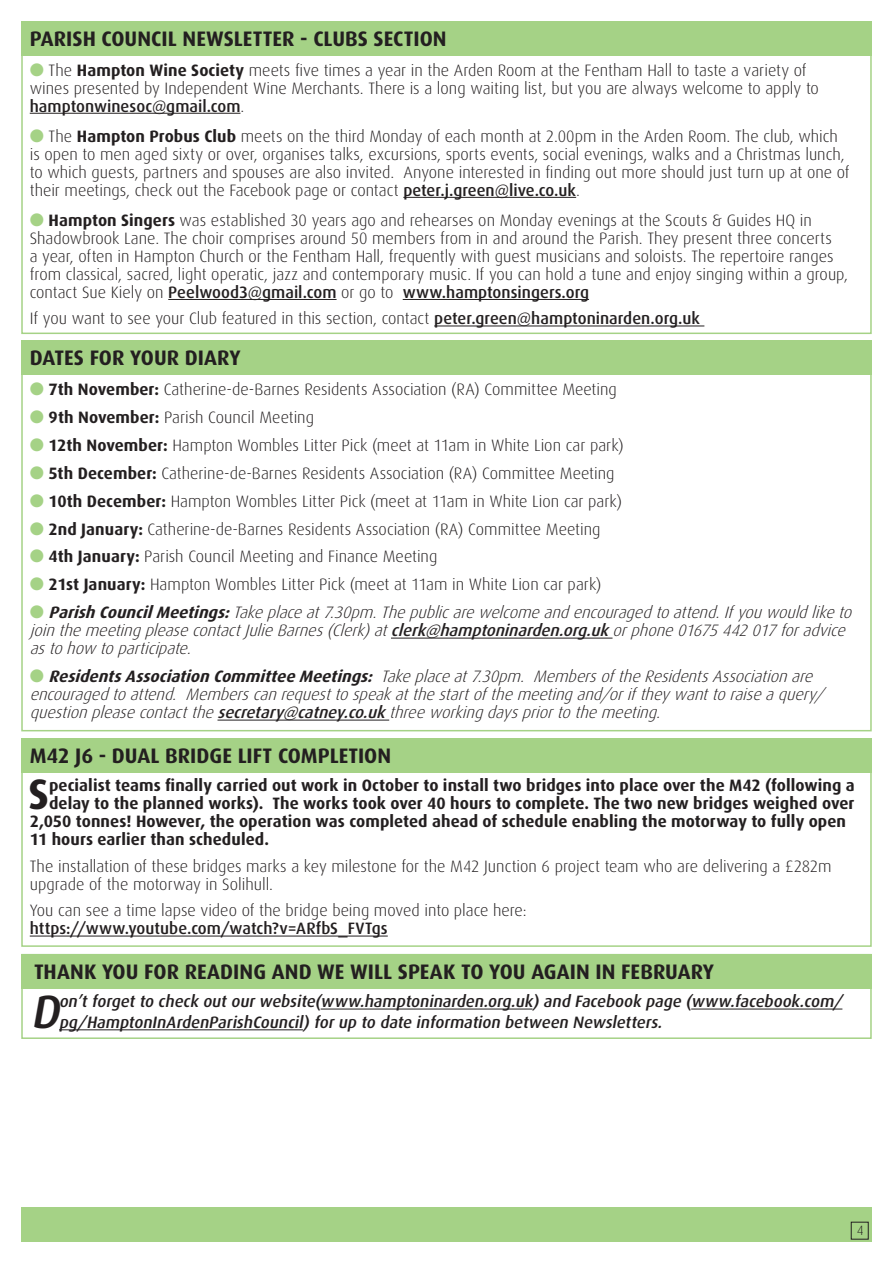
<style>
.page{position:relative;width:893px;height:1263px;background:#fff}
.page>*{position:absolute;margin:0;border:0;box-sizing:border-box;transform-origin:0 0}
.t1{font:italic 500 46.65px "Dax";color:#231f20}
.t2{font:700 42.6px "Dax";color:#231f20}
.t3{font:700 21px "Dax";color:#231f20}
.t4{font:300 16.5px/18px "Dax";color:#231f20}
.t5{font:italic 300 16.5px/18px "Dax";color:#231f20}
.t6{font:700 16.5px "Dax";letter-spacing:.005em;color:#231f20}
.t7{font:italic 500 16.5px/20.9px "Dax";color:#231f20}
.t8{font:500 16.5px "Dax";color:#231f20}
.t9{font:300 13.5px "Dax";color:#231f20}
.s1{color:#a5d286}
.s2{font-weight:700}
.s3{font-weight:500}
</style>
<div class="page">
<div style="left:21px;top:1208px;width:851px;height:34px;background:#a5d286"></div>
<div style="left:851px;top:1222px;width:18px;height:17px;border:1px solid #231f20"></div>
<div style="left:21px;top:954px;width:851px;height:85px;border:2px solid #a5d286"></div>
<div style="left:21px;top:955px;width:851px;height:34px;background:#a5d286"></div>
<hr style="left:321px;top:1009px;width:211px;height:1px;background:#231f20">
<hr style="left:691px;top:1009px;width:151px;height:1px;background:#231f20">
<hr style="left:59px;top:1029px;width:244px;height:1px;background:#231f20">
<div style="left:21px;top:22px;width:851px;height:34px;background:#a5d286"></div>
<hr style="left:30px;top:113px;width:210px;height:1px;background:#231f20">
<hr style="left:403px;top:197px;width:173px;height:1px;background:#231f20">
<hr style="left:168px;top:299px;width:169px;height:1px;background:#231f20">
<hr style="left:403px;top:299px;width:186px;height:1px;background:#231f20">
<hr style="left:434px;top:326px;width:270px;height:1px;background:#231f20">
<div style="left:21px;top:341px;width:851px;height:34px;background:#a5d286"></div>
<hr style="left:391px;top:638px;width:221px;height:1px;background:#231f20">
<hr style="left:217px;top:720px;width:172px;height:1px;background:#231f20">
<div style="left:21px;top:738px;width:851px;height:209px;border:2px solid #a5d286"></div>
<div style="left:21px;top:738px;width:851px;height:34px;background:#a5d286"></div>
<hr style="left:30px;top:936px;width:358px;height:1px;background:#231f20">
<p class="t3" style="left:30px;top:27px;width:418px">PARISH COUNCIL NEWSLETTER - CLUBS SECTION</p>
<p class="t4" style="left:30px;top:61px;width:791px"><span class="s1">●</span> The <span class="s2">Hampton Wine Society</span> meets five times a year in the Arden Room at the Fentham Hall to taste a variety of wines presented by Independent Wine Merchants. There is a long waiting list, but you are always welcome to apply to <span class="s3">hamptonwinesoc@gmail.com</span>.</p>
<p class="t4" style="left:30px;top:127px;width:821px"><span class="s1">●</span> The <span class="s2">Hampton Probus Club</span> meets on the third Monday of each month at 2.00pm in the Arden Room. The club, which is open to men aged sixty or over, organises talks, excursions, sports events, social evenings, walks and a Christmas lunch, to which guests, partners and spouses are also invited. Anyone interested in finding out more should just turn up at one of their meetings, check out the Facebook page or contact <span class="s3">peter.j.green@live.co.uk</span>.</p>
<p class="t4" style="left:30px;top:211px;width:820px"><span class="s1">●</span> <span class="s2">Hampton Singers</span> was established 30 years ago and rehearses on Monday evenings at the Scouts &amp; Guides HQ in Shadowbrook Lane. The choir comprises around 50 members from in and around the Parish. They present three concerts<br>a year, often in Hampton Church or the Fentham Hall, frequently with guest musicians and soloists. The repertoire ranges from classical, sacred, light operatic, jazz and contemporary music. If you can hold a tune and enjoy singing within a group, contact Sue Kiely on <span class="s3">Peelwood3@gmail.com</span> or go to <span class="s3">www.hamptonsingers.org</span></p>
<p class="t4" style="left:30px;top:310px;width:672px">If you want to see your Club featured in this section, contact <span class="s3">peter.green@hamptoninarden.org.uk</span></p>
<p class="t3" style="left:30px;top:346px;width:212px">DATES FOR YOUR DIARY</p>
<p class="t4" style="left:30px;top:380px;width:589px"><span class="s1">●</span> <span class="s2">7th November:</span> Catherine-de-Barnes Residents Association (RA) Committee Meeting</p>
<p class="t4" style="left:30px;top:408px;width:286px"><span class="s1">●</span> <span class="s2">9th November:</span> Parish Council Meeting</p>
<p class="t4" style="left:30px;top:436px;width:596px"><span class="s1">●</span> <span class="s2">12th November:</span> Hampton Wombles Litter Pick (meet at 11am in White Lion car park)</p>
<p class="t4" style="left:30px;top:464px;width:586px"><span class="s1">●</span> <span class="s2">5th December:</span> Catherine-de-Barnes Residents Association (RA) Committee Meeting</p>
<p class="t4" style="left:30px;top:492px;width:594px"><span class="s1">●</span> <span class="s2">10th December:</span> Hampton Wombles Litter Pick (meet at 11am in White Lion car park)</p>
<p class="t4" style="left:30px;top:520px;width:572px"><span class="s1">●</span> <span class="s2">2nd January:</span> Catherine-de-Barnes Residents Association (RA) Committee Meeting</p>
<p class="t4" style="left:30px;top:548px;width:409px"><span class="s1">●</span> <span class="s2">4th January:</span> Parish Council Meeting and Finance Meeting</p>
<p class="t4" style="left:30px;top:576px;width:573px"><span class="s1">●</span> <span class="s2">21st January:</span> Hampton Wombles Litter Pick (meet at 11am in White Lion car park)</p>
<p class="t5" style="left:30px;top:604px;width:828px"><span class="s1">●</span> <span class="s2">Parish CouncilMeetings:</span>Takeplaceat7.30pm.Thepublicarewelcomeandencouragedtoattend.Ifyouwouldliketo jointhemeetingpleasecontactJulieBarnes(Clerk)at<span class="s3">clerk@hamptoninarden.org.uk</span>orphone01675442017foradvice astohow toparticipate.</p>
<p class="t5" style="left:30px;top:668px;width:800px"><span class="s1">●</span> <span class="s2">ResidentsAssociation CommitteeMeetings:</span> Takeplaceat7.30pm. MembersoftheResidentsAssociationare encouragedtoattend. Memberscanrequesttospeakatthestartofthemeetingand/oriftheywanttoraiseaquery/ questionpleasecontactthe<span class="s3">secretary@catney.co.uk</span>threeworkingdayspriortothemeeting.</p>
<p class="t3" style="left:30px;top:744px;width:363px">M42 J6 - DUAL BRIDGE LIFT COMPLETION</p>
<h2 class="t2" style="left:28px;top:771px;width:22px">S</h2>
<p class="t6" style="left:49px;top:776px;width:807px">pecialist teams finally carried out work in October to install two bridges into place over the M42 (following a</p>
<p class="t6" style="left:49px;top:794px;width:807px">delay to the planned works). The works took over 40 hours to complete. The two new bridges weighed over</p>
<p class="t6" style="left:30px;top:812px;width:818px">2,050 tonnes! However, the operation was completed ahead of schedule enabling the motorway to fully open</p>
<p class="t6" style="left:30px;top:830px;width:241px">11 hours earlier than scheduled.</p>
<p class="t4" style="left:30px;top:857px;width:803px">The installation of these bridges marks a key milestone for the M42 Junction 6 project team who are delivering a £282m upgrade of the motorway in Solihull.</p>
<p class="t4" style="left:30px;top:902px;width:498px">You can see a time lapse video of the bridge being moved into place here:</p>
<p class="t8" style="left:30px;top:919px;width:359px">https://www.youtube.com/watch?v=ARfbS_FVTgs</p>
<p class="t3" style="left:34px;top:960px;width:682px">THANK YOU FOR READING AND WE WILL SPEAK TO YOU AGAIN IN FEBRUARY</p>
<h1 class="t1" style="left:31px;top:986px;width:39px">D</h1>
<p class="t7" style="left:59px;top:991px;width:788px">on’t forget to check out our website(www.hamptoninarden.org.uk) and Facebook page (www.facebook.com/ pg/HamptonInArdenParishCouncil) for up to date information between Newsletters.</p>
<p class="t9" style="left:857px;top:1223px;width:8px">4</p>
</div>
